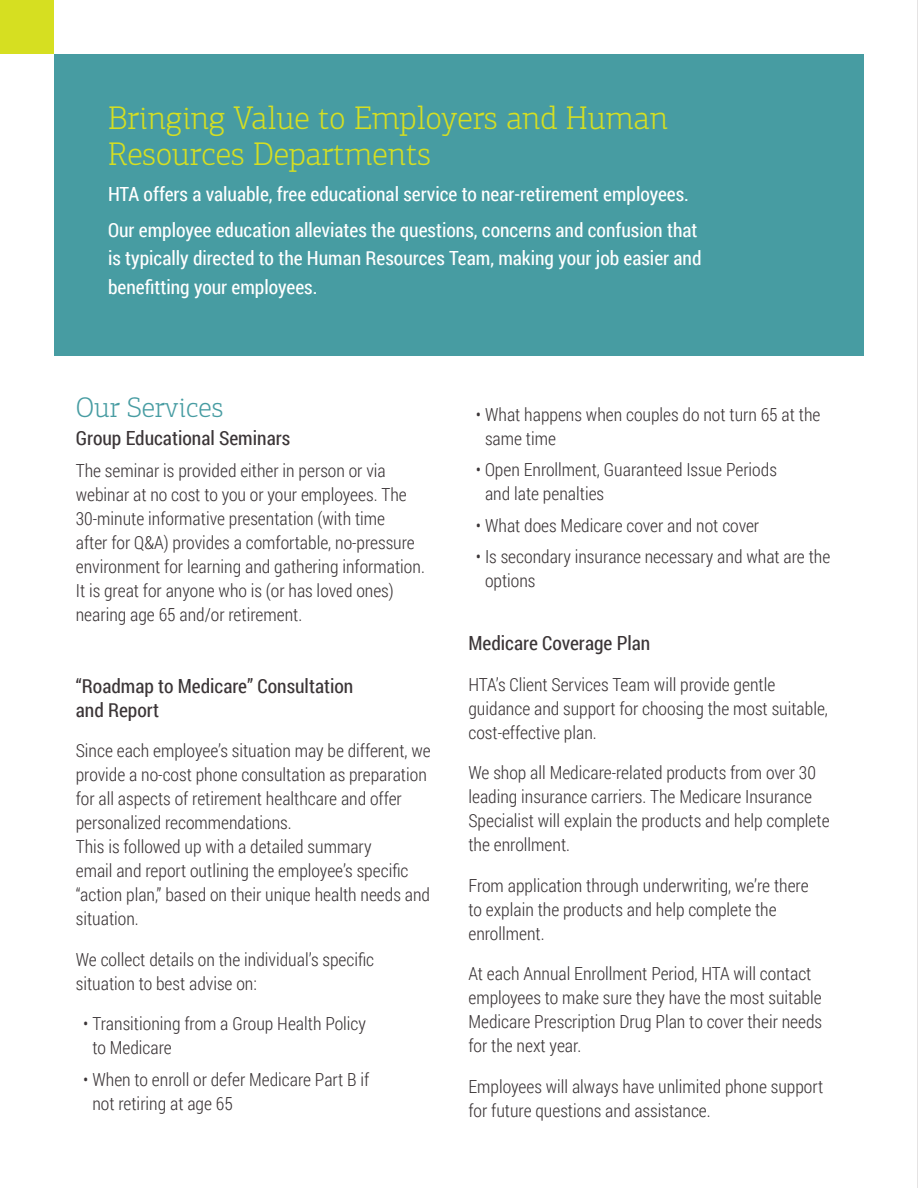
<style>
.page{position:relative;width:918px;height:1188px;background:#fff}
.page>*{position:absolute;margin:0;border:0;box-sizing:border-box;transform-origin:0 0}
.t1{font:300 33px/36px "PF Centro Slab Pro";color:#d6df21}
.t2{font:300 28.5px "PF Centro Slab Pro";color:#479ca2}
.t3{font:19.5px/36px "Roboto Condensed";color:#fff}
.t4{font:19.5px/24px "Roboto Condensed";color:#3b3537}
.t5{font:300 18px/24px "Roboto Condensed";color:#3b3537}
</style>
<div class="page">
<div style="left:54px;top:54px;width:810px;height:301px;background:#479ca2"></div>
<div style="left:0;top:0;width:54px;height:54px;background:#d6df21"></div>
<hr style="left:917px;top:0;width:1px;height:1188px;background:#cdc9c8">
<h1 class="t1" style="left:108px;top:100px;width:562px">Bringing Value to Employers and Human<br>Resources Departments</h1>
<p class="t3" style="left:108px;top:175px;width:591px">HTA offers a valuable, free educational service to near-retirement employees.<br>Our employee education alleviates the questions, concerns and confusion that</p>
<p class="t3" style="left:108px;top:243px;width:595px;line-height:28.5px">is typically directed to the Human Resources Team, making your job easier and benefitting your employees.</p>
<h2 class="t2" style="left:76px;top:390px;width:149px">Our Services</h2>
<p class="t4" style="left:76px;top:425px;width:216px">Group Educational Seminars</p>
<p class="t5" style="left:76px;top:458px;width:351px">The seminar is provided either in person or via webinar at no cost to you or your employees. The 30-minute informative presentation (with time<br>after for Q&amp;A) provides a comfortable, no-pressure environment for learning and gathering information.<br>It is great for anyone who is (or has loved ones) nearing age 65 and/or retirement.</p>
<p class="t4" style="left:76px;top:673px;width:279px">“Roadmap to Medicare” Consultation and Report</p>
<p class="t5" style="left:76px;top:738px;width:357px">Since each employee’s situation may be different, we provide a no-cost phone consultation as preparation for all aspects of retirement healthcare and offer personalized recommendations.<br>This is followed up with a detailed summary<br>email and report outlining the employee’s specific “action plan,” based on their unique health needs and situation.</p>
<p class="t5" style="left:76px;top:947px;width:300px">We collect details on the individual’s specific situation to best advise on:</p>
<p class="t5" style="left:92px;top:1011px;width:275px;text-indent:-9px">• Transitioning from a Group Health Policy to Medicare</p>
<p class="t5" style="left:92px;top:1067px;width:278px;text-indent:-9px">• When to enroll or defer Medicare Part B if not retiring at age 65</p>
<p class="t5" style="left:485px;top:402px;width:337px;text-indent:-9px">• What happens when couples do not turn 65 at the same time</p>
<p class="t5" style="left:485px;top:457px;width:293px;text-indent:-9px">• Open Enrollment, Guaranteed Issue Periods and late penalties</p>
<p class="t5" style="left:476px;top:513px;width:285px">• What does Medicare cover and not cover</p>
<p class="t5" style="left:485px;top:544px;width:347px;text-indent:-9px">• Is secondary insurance necessary and what are the options</p>
<p class="t4" style="left:468px;top:631px;width:183px">Medicare Coverage Plan</p>
<p class="t5" style="left:468px;top:672px;width:361px">HTA’s Client Services Team will provide gentle guidance and support for choosing the most suitable, cost-effective plan.</p>
<p class="t5" style="left:468px;top:760px;width:363px">We shop all Medicare-related products from over 30 leading insurance carriers. The Medicare Insurance Specialist will explain the products and help complete the enrollment.</p>
<p class="t5" style="left:468px;top:873px;width:342px">From application through underwriting, we’re there to explain the products and help complete the enrollment.</p>
<p class="t5" style="left:468px;top:961px;width:355px">At each Annual Enrollment Period, HTA will contact employees to make sure they have the most suitable Medicare Prescription Drug Plan to cover their needs for the next year.</p>
<p class="t5" style="left:468px;top:1074px;width:356px">Employees will always have unlimited phone support for future questions and assistance.</p>
</div>
